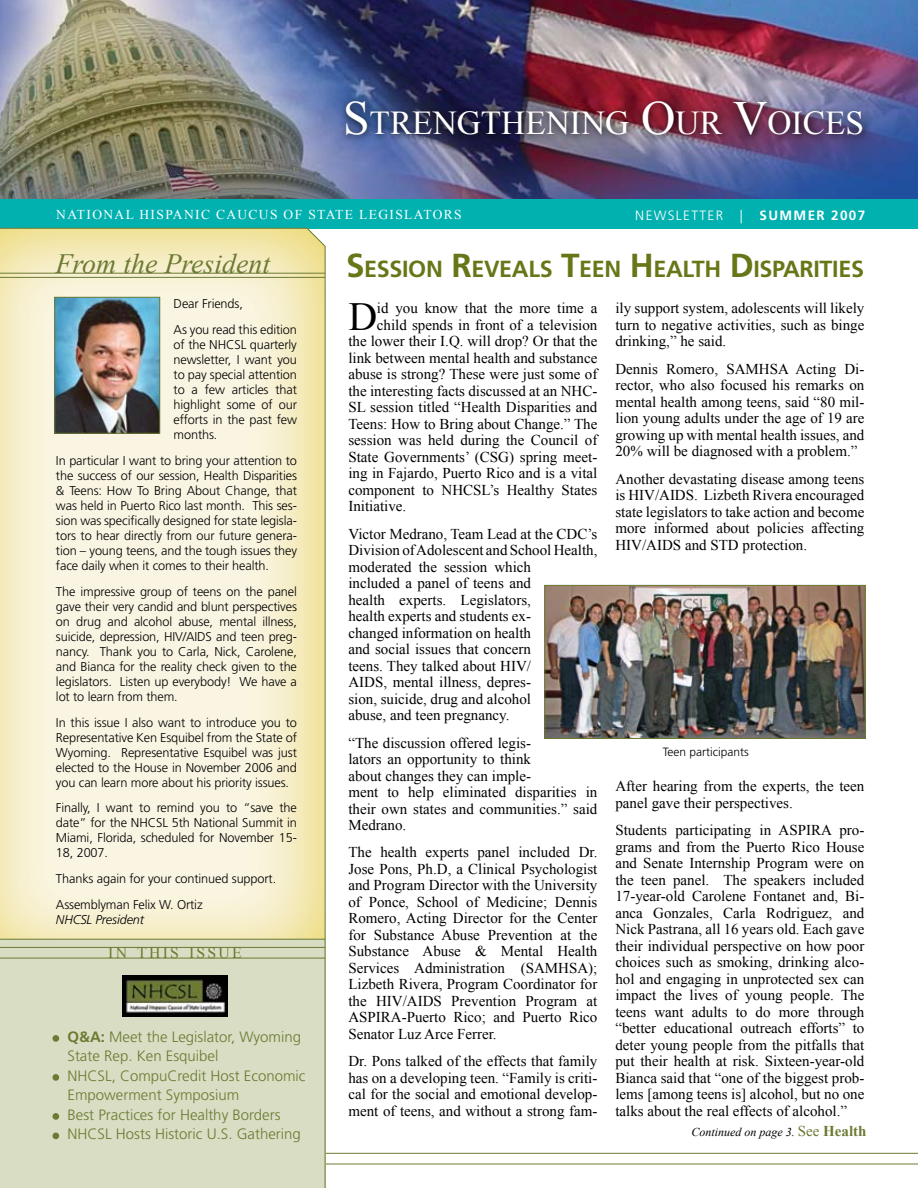
<style>
.page{position:relative;width:918px;height:1188px;background:#fff}
.page>*{position:absolute;margin:0;border:0;box-sizing:border-box;transform-origin:0 0}
.t1{font:39.9px "Times New Roman";color:#000}
.t2{font:33.45px "Times New Roman";color:#fff}
.t3{font:italic 27.9px "Times New Roman";color:#6c7a33}
.t4{font:700 23.25px "Frutiger";letter-spacing:-.015em;color:#677718}
.t5{font:15.75px "Times New Roman";letter-spacing:.145em;color:#6c7a33}
.t6{font:15px/16.5px "Times New Roman";color:#000;text-align:justify}
.t7{font:300 15px/19.5px "Frutiger";color:#6c7a33}
.t8{font:13.5px "Times New Roman";letter-spacing:.1em;color:#fff}
.t9{font:300 13.5px "Frutiger";letter-spacing:.1em;color:#fff}
.t10{font:300 12.75px/15px "Frutiger";letter-spacing:-.01em;color:#000;text-align:justify}
.t11{font:italic 300 12.75px "Frutiger";letter-spacing:-.01em;color:#000}
.t12{font:italic 12px "Times New Roman";color:#000}
.t13{font:300 12px "Frutiger";color:#000}
.s1{font-size:47.7px}
.s2{font-weight:700}
.s3{font-size:33.3px}
.s4{font-style:normal;font-size:15px;color:#6c7a33}
.s5{font-weight:700;font-style:normal;font-size:15px;color:#6c7a33}
</style>
<div class="page">
<hr style="left:326px;top:1153px;width:592px;height:1px;background:#6c7a33">
<hr style="left:326px;top:1164px;width:592px;height:1px;background:#6c7a33">
<img style="left:0;top:0;width:918px;height:200px">
<div style="left:0;top:200px;width:918px;height:30px;background:#00b1b0"></div>
<img style="left:338px;top:94px;width:535px;height:51px">
<svg style="left:0;top:227px;width:326px;height:734px;background:#f6f0d3"></svg>
<img style="left:56px;top:299px;width:102px;height:133px">
<div style="left:54px;top:297px;width:106px;height:137px;border:1px solid #6c7a33"></div>
<hr style="left:0;top:273px;width:325px;height:1px;background:#6c7a33">
<hr style="left:0;top:277px;width:325px;height:1px;background:#6c7a33">
<div style="left:0;top:939px;width:325px;height:249px;background:#d8ddc3"></div>
<div style="left:52px;top:1035px;width:7px;height:7px;background:#6c7a33;border-radius:50%"></div>
<div style="left:52px;top:1074px;width:7px;height:7px;background:#6c7a33;border-radius:50%"></div>
<div style="left:52px;top:1113px;width:7px;height:7px;background:#6c7a33;border-radius:50%"></div>
<div style="left:52px;top:1133px;width:7px;height:6px;background:#6c7a33;border-radius:50%"></div>
<hr style="left:0;top:947px;width:325px;height:1px;background:#6c7a33">
<hr style="left:0;top:958px;width:325px;height:1px;background:#6c7a33">
<img style="left:123px;top:975px;width:104px;height:42px">
<img style="left:546px;top:587px;width:318px;height:150px">
<div style="left:544px;top:585px;width:322px;height:154px;border:1px solid #6c7a33"></div>
<h2 class="t2" style="left:343px;top:104px;width:518px"><span class="s1">S</span>trengthening <span class="s1">O</span>ur <span class="s1">V</span>oices</h2>
<p class="t8" style="left:56px;top:207px;width:138px">NATI ONAL HI SPANIC</p>
<p class="t8" style="left:216px;top:207px;width:33px">CAUCU</p>
<p class="t8" style="left:270px;top:207px;width:108px">S OF STATE LEGI</p>
<p class="t8" style="left:395px;top:207px;width:68px">SLATORS</p>
<p class="t9" style="left:635px;top:207px;width:231px">NEWSLETTER | <span class="s2">SUMMER 2007</span></p>
<h3 class="t4" style="left:346px;top:255px;width:505px"><span class="s3">S</span>ESSION <span class="s3">R</span>EVEALS <span class="s3">T</span>EE N <span class="s3">H</span>EALTH <span class="s3">D</span>ISPARITIES</h3>
<p class="t10" style="left:174px;top:291px;width:125px;line-height:25.8px">Dear Friends,<br>As you read this edition</p>
<p class="t10" style="left:174px;top:337px;width:125px">of the NHCSL quarterly newsletter, I want you to pay special attention to a few articles that highlight some of our efforts in the past few months.</p>
<p class="t10" style="left:56px;top:453px;width:243px">In particular I want to bring your attention to the success of our session, Health Disparities &amp; Teens: How To Bring About Change, that was held in Puerto Rico last month. This ses&shy;sion was specifically designed for state legisla&shy;tors to hear directly from our future genera&shy;tion – young teens, and the tough issues they face daily when it comes to their health.</p>
<p class="t10" style="left:56px;top:584px;width:243px">The impressive group of teens on the panel gave their very candid and blunt perspectives on drug and alcohol abuse, mental illness, suicide, depression, HIV/AIDS and teen preg&shy;nancy. Thank you to Carla, Nick, Carolene, and Bianca for the reality check given to the legislators. Listen up everybody! We have a lot to learn from them.</p>
<p class="t10" style="left:56px;top:715px;width:243px">In this issue I also want to introduce you to Representative Ken Esquibel from the State of Wyoming. Representative Esquibel was just elected to the House in November 2006 and you can learn more about his priority issues.</p>
<p class="t10" style="left:56px;top:801px;width:243px">Finally, I want to remind you to “save the date” for the NHCSL 5th National Summit in Miami, Florida, scheduled for November 15- 18, 2007.</p>
<p class="t10" style="left:56px;top:866px;width:222px;line-height:25.8px">Thanks again for your continued support.<br>Assemblyman Felix W. Ortiz</p>
<p class="t11" style="left:56px;top:912px;width:90px">NHCSL President</p>
<h3 class="t3" style="left:56px;top:247px;width:216px">From the President</h3>
<h1 class="t1" style="left:348px;top:293px;width:30px">D</h1>
<p class="t6" style="left:377px;top:300px;width:222px">id you know that the more time a</p>
<p class="t6" style="left:615px;top:300px;width:251px">ily support system, adolescents will likely turn to negative activities, such as binge drinking,” he said.</p>
<p class="t6" style="left:615px;top:360px;width:251px">Dennis Romero, SAMHSA Acting Di&shy;rector, who also focused his remarks on mental health among teens, said “80 mil&shy;lion young adults under the age of 19 are growing up with mental health issues, and 20% will be diagnosed with a problem.”</p>
<p class="t6" style="left:615px;top:470px;width:251px">Another devastating disease among teens is HIV/AIDS. Lizbeth Rivera encouraged state legislators to take action and become more informed about policies affecting HIV/AIDS and STD protection.</p>
<p class="t6" style="left:377px;top:316px;width:222px">child spends in front of a television</p>
<p class="t6" style="left:348px;top:333px;width:251px">the lower their I.Q. will drop? Or that the</p>
<p class="t6" style="left:348px;top:349px;width:250px">link between mental health and substance</p>
<p class="t6" style="left:348px;top:366px;width:250px">abuse is strong? These were just some of</p>
<p class="t6" style="left:348px;top:382px;width:250px">the interesting facts discussed at an NHC-</p>
<p class="t6" style="left:348px;top:399px;width:250px">SL session titled “Health Disparities and</p>
<p class="t6" style="left:348px;top:415px;width:250px">Teens: How to Bring about Change.” The</p>
<p class="t6" style="left:348px;top:432px;width:250px">session was held during the Council of</p>
<p class="t6" style="left:348px;top:448px;width:250px">State Governments’ (CSG) spring meet-</p>
<p class="t6" style="left:348px;top:465px;width:251px">ing in Fajardo, Puerto Rico and is a vital</p>
<p class="t6" style="left:348px;top:481px;width:251px">component to NHCSL’s Healthy States</p>
<p class="t6" style="left:348px;top:498px;width:59px">Initiative.</p>
<p class="t6" style="left:348px;top:525px;width:251px;text-align:left">Victor Medrano, Team Lead at the CDC’s<br>Division of Adolescent and School Health, moderated the session which<br>included a panel of teens and<br>health experts. Legislators,<br>health experts and students ex-<br>changed information on health<br>and social issues that concern<br>teens. They talked about HIV/<br>AIDS, mental illness, depres-<br>sion, suicide, drug and alcohol<br>abuse, and teen pregnancy.</p>
<p class="t6" style="left:348px;top:734px;width:250px;text-align:left">“The discussion offered legis-<br>lators an opportunity to think<br>about changes they can imple-<br>ment to help eliminated disparities in their own states and communities.” said<br>Medrano.</p>
<p class="t6" style="left:348px;top:844px;width:251px">The health experts panel included Dr.<br>Jose Pons, Ph.D, a Clinical Psychologist and Program Director with the University of Ponce, School of Medicine; Dennis Romero, Acting Director for the Center for Substance Abuse Prevention at the Substance Abuse &amp; Mental Health Services Administration (SAMHSA); Lizbeth Rivera, Program Coordinator for the HIV/AIDS Prevention Program at ASPIRA-Puerto Rico; and Puerto Rico Senator Luz Arce Ferrer.</p>
<p class="t6" style="left:348px;top:1053px;width:251px">Dr. Pons talked of the effects that family has on a developing teen. “Family is criti&shy;cal for the social and emotional develop&shy;ment of teens, and without a strong fam-</p>
<p class="t13" style="left:663px;top:745px;width:88px">Teen participants</p>
<p class="t6" style="left:615px;top:778px;width:250px">After hearing from the experts, the teen panel gave their perspectives.</p>
<p class="t6" style="left:615px;top:822px;width:251px">Students participating in ASPIRA pro&shy;grams and from the Puerto Rico House and Senate Internship Program were on the teen panel. The speakers included 17-year-old Carolene Fontanet and, Bi&shy;anca Gonzales, Carla Rodriguez, and Nick Pastrana, all 16 years old. Each gave their individual perspective on how poor choices such as smoking, drinking alco&shy;hol and engaging in unprotected sex can impact the lives of young people. The teens want adults to do more through “better educational outreach efforts” to deter young people from the pitfalls that put their health at risk. Sixteen-year-old Bianca said that “one of the biggest prob&shy;lems [among teens is] alcohol, but no one talks about the real effects of alcohol.”</p>
<p class="t5" style="left:108px;top:944px;width:135px">in this issue</p>
<p class="t7" style="left:68px;top:1027px;width:240px"><span class="s2">Q&amp;A:</span> Meet the Legislator, Wyoming<br>State Rep. Ken Esquibel<br>NHCSL, CompuCredit Host Economic<br>Empowerment Symposium<br>Best Practices for Healthy Borders<br>NHCSL Hosts Historic U.S. Gathering</p>
<p class="t12" style="left:691px;top:1125px;width:177px">Continued on page 3. <span class="s4">See</span> <span class="s5">Health</span></p>
</div>
